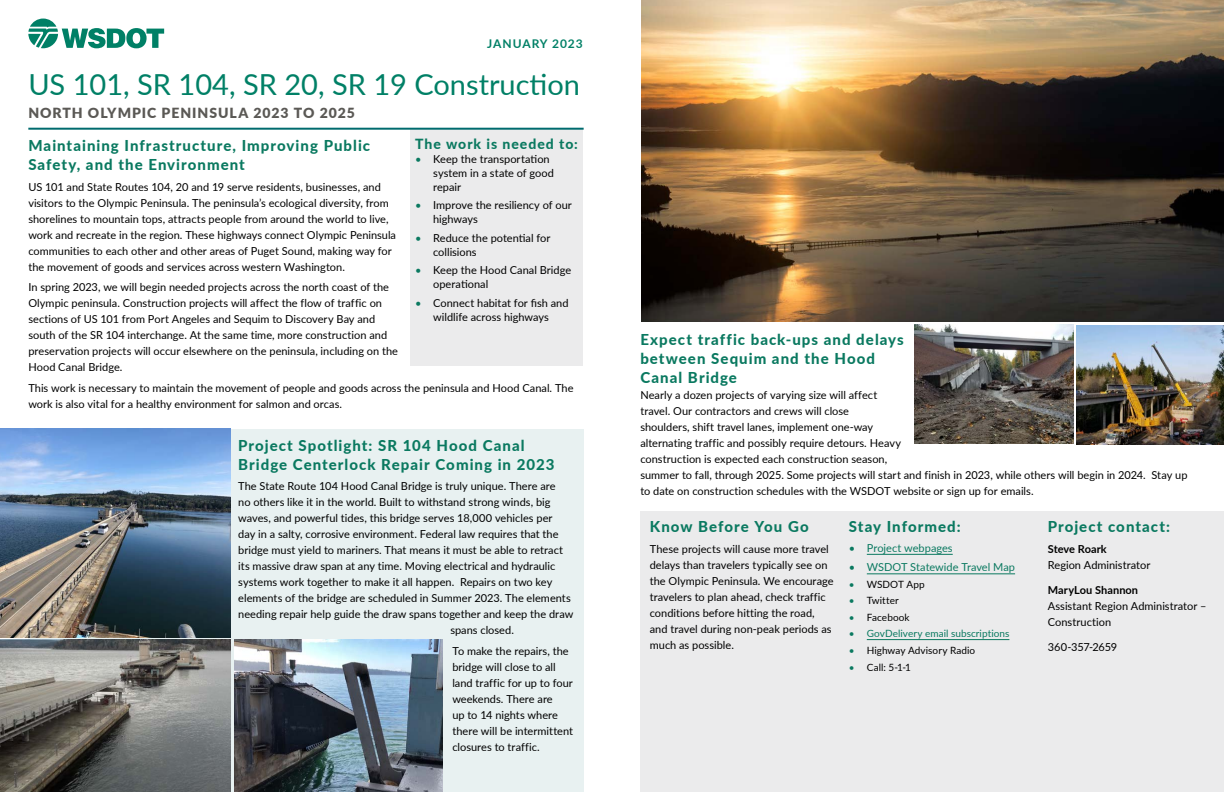
<style>
.page{position:relative;width:1224px;height:792px;background:#fff}
.page>*{position:absolute;margin:0;border:0;box-sizing:border-box;transform-origin:0 0}
.Title_-_H1{font:29px "Lato";color:#008066}
.t1{font:800 15px/19px "Lato";letter-spacing:.07em;color:#0a7960}
.Sub_Title{font:900 14px "Lato";letter-spacing:.07em;color:#5b5955}
.t2{font:800 14px "Lato";letter-spacing:.07em;color:#0a7960}
.Month_Year{font:700 12px "Lato";letter-spacing:.08em;color:#008066}
.Body_Copy{font:11px/16px "Lato";color:#000}
.t3{font:11px "Lato";color:#0a7960}
.Body_Copy-2{font:700 11px "Lato";letter-spacing:.005em;color:#000}
.Body_Copy-3{font:11px "Lato";letter-spacing:-.02em;color:#000}
.t4{font:10px "Lato";letter-spacing:.005em;color:#000}
.t5{font:10px "Lato";letter-spacing:.005em;color:#0a7960}
.s1{color:#0a7960}
</style>
<div class="page">
<div style="left:641px;top:511px;width:583px;height:281px;background:#ebebec"></div>
<hr style="left:867px;top:554px;width:86px;height:1px;background:#0a7960">
<hr style="left:867px;top:574px;width:148px;height:1px;background:#0a7960">
<hr style="left:867px;top:639px;width:142px;height:1px;background:#0a7960">
<svg style="left:28px;top:19px;width:136px;height:29px"></svg>
<div style="left:411px;top:129px;width:172px;height:237px;background:#ebebec"></div>
<hr style="left:28px;top:128px;width:556px;height:2px;background:#006b6e">
<div style="left:28px;top:430px;width:556px;height:362px;background:#e8f1f1"></div>
<img style="left:0;top:429px;width:230px;height:208px">
<img style="left:0;top:640px;width:230px;height:152px">
<img style="left:234px;top:640px;width:209px;height:152px">
<img style="left:1077px;top:326px;width:147px;height:118px">
<img style="left:914px;top:325px;width:159px;height:119px">
<img style="left:642px;top:0;width:582px;height:321px">
<p class="Month_Year" style="left:487px;top:35px;width:97px">JANUARY 2023</p>
<p class="Title_-_H1" style="left:28px;top:63px;width:553px">US 101, SR 104, SR 20, SR 19 Construction</p>
<h2 class="Sub_Title" style="left:28px;top:103px;width:328px">NORTH OLYMPIC PENINSULA 2023 TO 2025</h2>
<p class="t1" style="left:28px;top:136px;width:343px">Maintaining Infrastructure, Improving Public<br>Safety, and the Environment</p>
<p class="Body_Copy" style="left:28px;top:178px;width:369px">US 101 and State Routes 104, 20 and 19 serve residents, businesses, and visitors to the Olympic Peninsula. The peninsula’s ecological diversity, from shorelines to mountain tops, attracts people from around the world to live, work and recreate in the region. These highways connect Olympic Peninsula communities to each other and other areas of Puget Sound, making way for the movement of goods and services across western Washington.</p>
<p class="Body_Copy" style="left:28px;top:279px;width:371px">In spring 2023, we will begin needed projects across the north coast of the Olympic peninsula. Construction projects will affect the flow of traffic on sections of US 101 from Port Angeles and Sequim to Discovery Bay and south of the SR 104 interchange. At the same time, more construction and preservation projects will occur elsewhere on the peninsula, including on the Hood Canal Bridge.</p>
<p class="Body_Copy" style="left:28px;top:379px;width:547px">This work is necessary to maintain the movement of people and goods across the peninsula and Hood Canal. The work is also vital for a healthy environment for salmon and orcas.</p>
<p class="t2" style="left:415px;top:133px;width:164px">The work is needed to:</p>
<p class="Body_Copy" style="left:433px;top:151px;width:122px;line-height:14px;text-indent:-18px"><span class="s1">•</span> Keep the transportation system in a state of good repair</p>
<p class="Body_Copy" style="left:433px;top:198px;width:140px;line-height:14px;text-indent:-18px"><span class="s1">•</span> Improve the resiliency of our highways</p>
<p class="Body_Copy" style="left:433px;top:230px;width:119px;line-height:14px;text-indent:-18px"><span class="s1">•</span> Reduce the potential for collisions</p>
<p class="Body_Copy" style="left:433px;top:263px;width:140px;line-height:14px;text-indent:-18px"><span class="s1">•</span> Keep the Hood Canal Bridge operational</p>
<p class="Body_Copy" style="left:415px;top:295px;width:155px;line-height:14px;text-align:center"><span class="s1">•</span> Connect habitat for fish and wildlife across highways</p>
<p class="t1" style="left:238px;top:435px;width:318px">Project Spotlight: SR 104 Hood Canal<br>Bridge Centerlock Repair Coming in 2023</p>
<p class="Body_Copy" style="left:238px;top:478px;width:319px">The State Route 104 Hood Canal Bridge is truly unique. There are</p>
<p class="Body_Copy" style="left:238px;top:494px;width:314px">no others like it in the world. Built to withstand strong winds, big</p>
<p class="Body_Copy" style="left:238px;top:510px;width:316px">waves, and powerful tides, this bridge serves 18,000 vehicles per</p>
<p class="Body_Copy" style="left:238px;top:526px;width:322px">day in a salty, corrosive environment. Federal law requires that the</p>
<p class="Body_Copy" style="left:238px;top:542px;width:326px">bridge must yield to mariners. That means it must be able to retract</p>
<p class="Body_Copy" style="left:238px;top:558px;width:319px">its massive draw span at any time. Moving electrical and hydraulic</p>
<p class="Body_Copy" style="left:238px;top:574px;width:316px">systems work together to make it all happen. Repairs on two key</p>
<p class="Body_Copy" style="left:238px;top:590px;width:334px">elements of the bridge are scheduled in Summer 2023. The elements</p>
<p class="Body_Copy" style="left:238px;top:606px;width:337px">needing repair help guide the draw spans together and keep the draw</p>
<p class="Body_Copy" style="left:450px;top:622px;width:65px">spans closed.</p>
<p class="Body_Copy" style="left:452px;top:642px;width:122px">To make the repairs, the bridge will close to all land traffic for up to four weekends. There are<br>up to 14 nights where there will be intermittent closures to traffic.</p>
<p class="t1" style="left:640px;top:329px;width:265px">Expect traffic back-ups and delays between Sequim and the Hood<br>Canal Bridge</p>
<p class="Body_Copy" style="left:640px;top:386px;width:549px">Nearly a dozen projects of varying size will affect<br>travel. Our contractors and crews will close<br>shoulders, shift travel lanes, implement one-way<br>alternating traffic and possibly require detours. Heavy<br>construction is expected each construction season,<br>summer to fall, through 2025. Some projects will start and finish in 2023, while others will begin in 2024. Stay up to date on construction schedules with the WSDOT website or sign up for emails.</p>
<p class="t1" style="left:650px;top:517px;width:160px">Know Before You Go</p>
<p class="Body_Copy" style="left:650px;top:540px;width:185px">These projects will cause more travel delays than travelers typically see on the Olympic Peninsula. We encourage travelers to plan ahead, check traffic conditions before hitting the road, and travel during non-peak periods as much as possible.</p>
<p class="t1" style="left:849px;top:517px;width:113px">Stay Informed:</p>
<p class="t3" style="left:849px;top:540px;width:105px">• Project webpages</p>
<p class="t3" style="left:849px;top:559px;width:168px">• WSDOT Statewide Travel Map</p>
<p class="t4" style="left:849px;top:577px;width:77px"><span class="s1">•</span> WSDOT App</p>
<p class="t4" style="left:849px;top:593px;width:51px"><span class="s1">•</span> Twitter</p>
<p class="t4" style="left:849px;top:610px;width:62px"><span class="s1">•</span> Facebook</p>
<p class="t5" style="left:849px;top:626px;width:162px">• GovDelivery email subscriptions</p>
<p class="t4" style="left:849px;top:643px;width:128px"><span class="s1">•</span> Highway Advisory Radio</p>
<p class="t4" style="left:849px;top:660px;width:64px"><span class="s1">•</span> Call: 5-1-1</p>
<p class="t1" style="left:1048px;top:517px;width:124px">Project contact:</p>
<p class="Body_Copy-2" style="left:1048px;top:541px;width:60px">Steve Roark</p>
<p class="Body_Copy" style="left:1048px;top:556px;width:104px">Region Administrator</p>
<p class="Body_Copy-2" style="left:1048px;top:582px;width:92px">MaryLou Shannon</p>
<p class="Body_Copy" style="left:1048px;top:597px;width:160px">Assistant Region Administrator –<br>Construction</p>
<p class="Body_Copy-3" style="left:1048px;top:639px;width:71px">360-357-2659</p>
</div>
